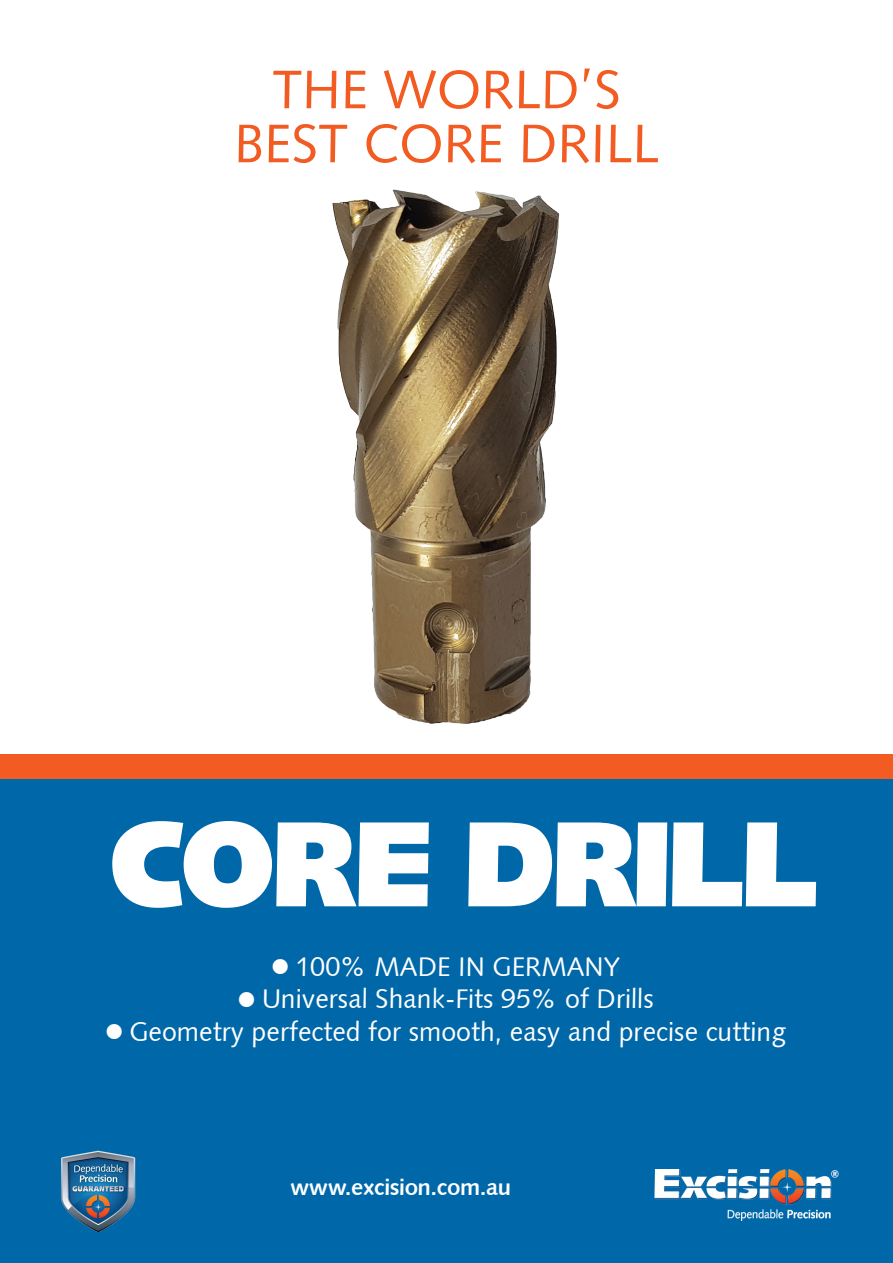
<style>
.page{position:relative;width:893px;height:1263px;background:#fff}
.page>*{position:absolute;margin:0;border:0;box-sizing:border-box;transform-origin:0 0}
.t1{font:121.5px "Humanist 531 BT Ultra Black A";letter-spacing:-.05em;color:#fff}
.t2{font:54.3px/54px "Humanist 531 BT Roman A";color:#f25b21;text-align:center}
.t3{font:27px "Humanist 531 BT Roman A";color:#fff}
.t4{font:23.1px "Humanist 531 BT Bold A";letter-spacing:-.02em;color:#fff}
</style>
<div class="page">
<div style="left:0;top:778px;width:893px;height:485px;background:#0068a9"></div>
<div style="left:0;top:754px;width:893px;height:24px;background:#f25b21"></div>
<img style="left:654px;top:1169px;width:185px;height:52px">
<img style="left:61px;top:1150px;width:75px;height:82px">
<img style="left:116px;top:189px;width:661px;height:590px">
<h2 class="t2" style="left:234px;top:61px;width:426px">THE WORLD’S<br>BEST CORE DRILL</h2>
<h1 class="t1" style="left:109px;top:786px;width:713px">CORE DRILL</h1>
<p class="t3" style="left:273px;top:949px;width:349px">■ 100% MADE IN GERMANY</p>
<p class="t3" style="left:239px;top:982px;width:416px">■ Universal Shank-Fits 95% of Drills</p>
<p class="t3" style="left:107px;top:1014px;width:681px">■ Geometry perfected for smooth, easy and precise cutting</p>
<p class="t4" style="left:290px;top:1173px;width:223px">www.excision.com.au</p>
</div>
